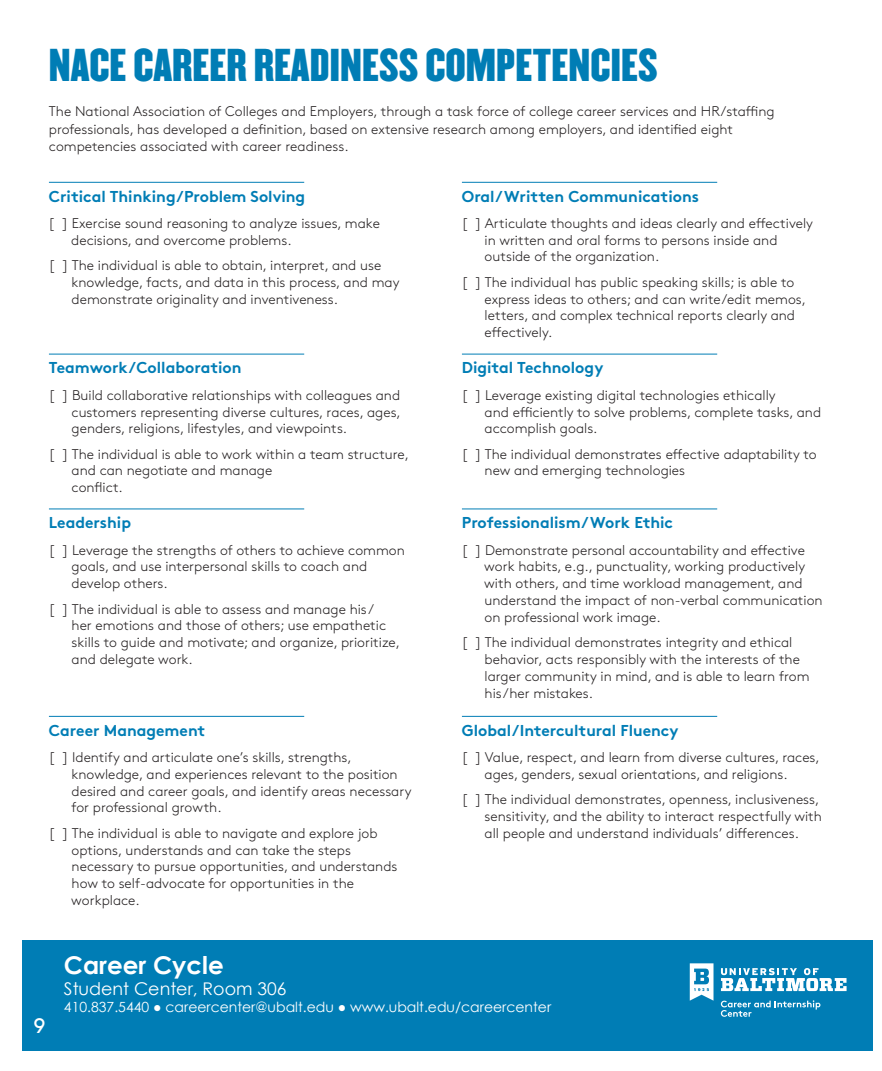
<style>
.page{position:relative;width:882px;height:1071px;background:#fff}
.page>*{position:absolute;margin:0;border:0;box-sizing:border-box;transform-origin:0 0}
.t1{font:40.25px "Champion Welterweight";color:#007db5}
.t2{font:700 24.5px "Century Gothic";color:#fff}
.t3{font:21px "Brown Std";color:#fff}
.t4{font:17.5px "Century Gothic";color:#fff}
.t5{font:700 15.75px "Brown Std";color:#007db5}
.bullets{font:300 14px/16.8px "Brown Std";color:#231f20}
.Paragraph-quote{font:300 14px/16.8px "Brown Std";color:#231f20}
.t6{font:14px "Century Gothic";color:#fff}
</style>
<div class="page">
<div style="left:23px;top:940px;width:850px;height:110px;background:#007db5"></div>
<svg style="left:690px;top:963px;width:24px;height:38px"></svg>
<svg style="left:721px;top:968px;width:126px;height:23px"></svg>
<svg style="left:721px;top:1000px;width:99px;height:17px"></svg>
<hr style="left:49px;top:182px;width:255px;height:1px;background:#007db5">
<hr style="left:49px;top:354px;width:255px;height:1px;background:#007db5">
<hr style="left:49px;top:509px;width:255px;height:1px;background:#007db5">
<hr style="left:49px;top:716px;width:255px;height:1px;background:#007db5">
<hr style="left:462px;top:182px;width:255px;height:1px;background:#007db5">
<hr style="left:462px;top:354px;width:255px;height:1px;background:#007db5">
<hr style="left:462px;top:509px;width:255px;height:1px;background:#007db5">
<hr style="left:462px;top:716px;width:255px;height:1px;background:#007db5">
<p class="t1" style="left:49px;top:32px;width:610px">NACE CAREER READINESS COMPETENCIES</p>
<p class="Paragraph-quote" style="left:49px;top:103px;width:727px;line-height:17.5px">The National Association of Colleges and Employers, through a task force of college career services and HR/staffing professionals, has developed a definition, based on extensive research among employers, and identified eight competencies associated with career readiness.</p>
<p class="t5" style="left:49px;top:186px;width:258px">Critical Thinking/Problem Solving</p>
<p class="Paragraph-quote" style="left:71px;top:215px;width:310px;text-indent:-23px">[ ] Exercise sound reasoning to analyze issues, make decisions, and overcome problems.</p>
<p class="Paragraph-quote" style="left:72px;top:257px;width:329px;text-indent:-23px">[ ] The individual is able to obtain, interpret, and use knowledge, facts, and data in this process, and may demonstrate originality and inventiveness.</p>
<p class="t5" style="left:49px;top:358px;width:194px">Teamwork/Collaboration</p>
<p class="bullets" style="left:72px;top:387px;width:331px;text-align:justify;text-indent:-23px">[ ] Build collaborative relationships with colleagues and customers representing diverse cultures, races, ages, genders, religions, lifestyles, and viewpoints.</p>
<p class="bullets" style="left:72px;top:446px;width:339px;text-indent:-23px">[ ] The individual is able to work within a team structure, and can negotiate and manage<br>conflict.</p>
<p class="t5" style="left:49px;top:513px;width:84px">Leadership</p>
<p class="bullets" style="left:72px;top:542px;width:335px;text-indent:-23px">[ ] Leverage the strengths of others to achieve common goals, and use interpersonal skills to coach and develop others.</p>
<p class="bullets" style="left:72px;top:600px;width:330px;text-indent:-23px">[ ] The individual is able to assess and manage his/<br>her emotions and those of others; use empathetic skills to guide and motivate; and organize, prioritize, and delegate work.</p>
<p class="t5" style="left:49px;top:721px;width:158px">Career Management</p>
<p class="bullets" style="left:72px;top:749px;width:341px;text-indent:-23px">[ ] Identify and articulate one’s skills, strengths, knowledge, and experiences relevant to the position desired and career goals, and identify areas necessary for professional growth.</p>
<p class="bullets" style="left:71px;top:825px;width:328px;text-indent:-22px">[ ] The individual is able to navigate and explore job options, understands and can take the steps necessary to pursue opportunities, and understands how to self-advocate for opportunities in the workplace.</p>
<p class="t5" style="left:462px;top:186px;width:239px">Oral/Written Communications</p>
<p class="bullets" style="left:485px;top:215px;width:330px;text-indent:-23px">[ ] Articulate thoughts and ideas clearly and effectively in written and oral forms to persons inside and outside of the organization.</p>
<p class="bullets" style="left:485px;top:274px;width:323px;text-indent:-23px">[ ] The individual has public speaking skills; is able to express ideas to others; and can write/edit memos, letters, and complex technical reports clearly and effectively.</p>
<p class="t5" style="left:462px;top:358px;width:143px">Digital Technology</p>
<p class="bullets" style="left:485px;top:387px;width:338px;text-indent:-23px">[ ] Leverage existing digital technologies ethically<br>and efficiently to solve problems, complete tasks, and accomplish goals.</p>
<p class="bullets" style="left:485px;top:446px;width:334px;text-indent:-23px">[ ] The individual demonstrates effective adaptability to new and emerging technologies</p>
<p class="t5" style="left:462px;top:513px;width:213px">Professionalism/Work Ethic</p>
<p class="bullets" style="left:484px;top:542px;width:340px;text-indent:-22px">[ ] Demonstrate personal accountability and effective work habits, e.g., punctuality, working productively with others, and time workload management, and understand the impact of non-verbal communication on professional work image.</p>
<p class="bullets" style="left:485px;top:634px;width:326px;text-indent:-23px">[ ] The individual demonstrates integrity and ethical behavior, acts responsibly with the interests of the larger community in mind, and is able to learn from his/her mistakes.</p>
<p class="t5" style="left:462px;top:721px;width:218px">Global/Intercultural Fluency</p>
<p class="bullets" style="left:485px;top:749px;width:337px;text-indent:-23px">[ ] Value, respect, and learn from diverse cultures, races, ages, genders, sexual orientations, and religions.</p>
<p class="bullets" style="left:485px;top:791px;width:339px;text-indent:-23px">[ ] The individual demonstrates, openness, inclusiveness, sensitivity, and the ability to interact respectfully with all people and understand individuals’ differences.</p>
<p class="t3" style="left:34px;top:1013px;width:14px">9</p>
<p class="t2" style="left:64px;top:947px;width:161px">Career Cycle</p>
<p class="t4" style="left:64px;top:977px;width:224px">Student Center, Room 306</p>
<p class="t6" style="left:64px;top:997px;width:489px">410.837.5440 ● careercenter@ubalt.edu ● www.ubalt.edu/careercenter</p>
</div>
